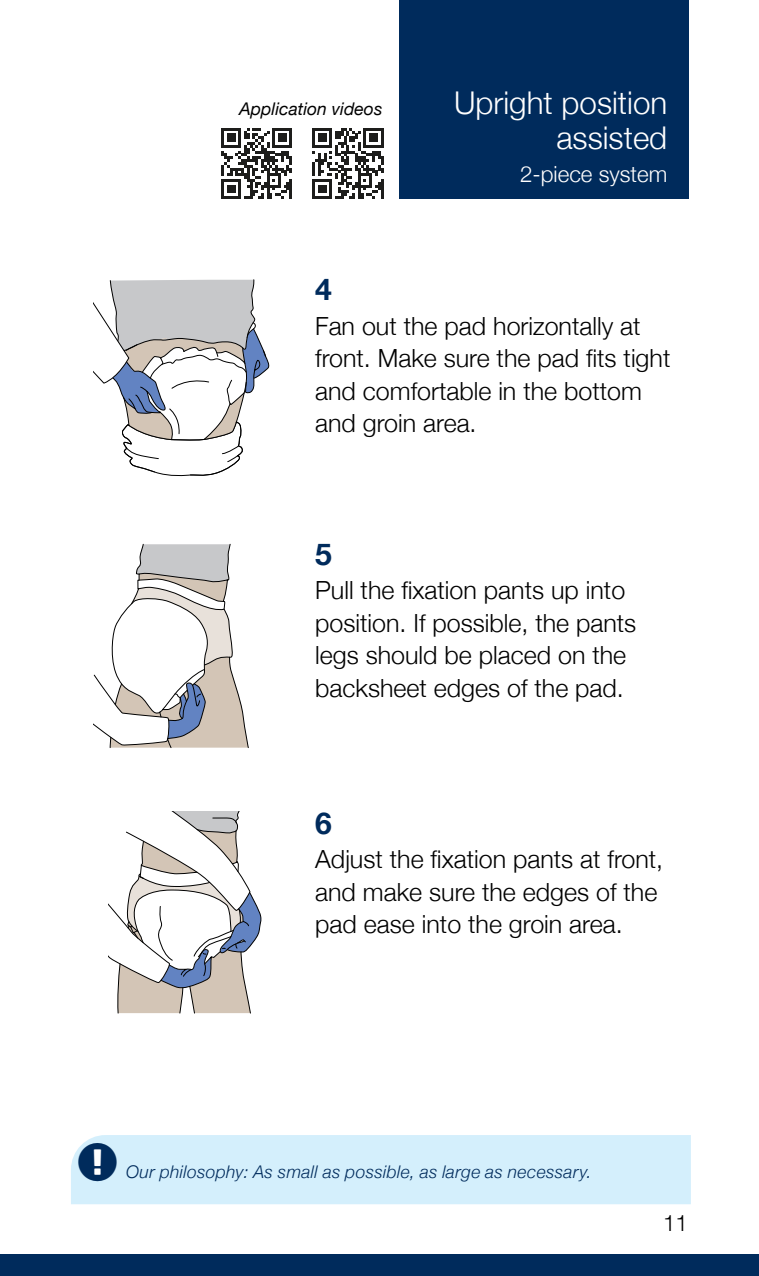
<style>
.page{position:relative;width:759px;height:1276px;background:#fff}
.page>*{position:absolute;margin:0;border:0;box-sizing:border-box;transform-origin:0 0}
.t1{font:300 31.25px/35px "Helvetica Neue";color:#fff;text-align:right}
.t2{font:700 30px "Helvetica Neue";color:#002b5c}
.t3{font:300 25px/32.5px "Helvetica Neue";color:#000}
.t4{font:300 22.5px "Helvetica Neue";color:#000}
.t5{font:300 22.25px "Helvetica Neue";color:#fff}
.t6{font:italic 300 17.5px "Helvetica Neue";letter-spacing:.02em;color:#002b5c}
.t7{font:italic 17.5px "Helvetica Neue";color:#000}
</style>
<div class="page">
<div style="left:0;top:1254px;width:758px;height:22px;background:#002b5c"></div>
<div style="left:399px;top:0;width:288px;height:199px;background:#002b5c"></div>
<div style="left:71px;top:1135px;width:619px;height:69px;background:#d4effc"></div>
<svg style="left:93px;top:279px;width:177px;height:198px"></svg>
<svg style="left:93px;top:544px;width:156px;height:204px"></svg>
<svg style="left:108px;top:811px;width:153px;height:202px"></svg>
<svg style="left:221px;top:128px;width:71px;height:71px"></svg>
<svg style="left:312px;top:128px;width:71px;height:71px"></svg>
<svg style="left:78px;top:1142px;width:39px;height:39px"></svg>
<p class="t7" style="left:239px;top:96px;width:145px">Application videos</p>
<p class="t1" style="left:454px;top:83px;width:215px">Upright position assisted</p>
<p class="t5" style="left:520px;top:156px;width:149px">2-piece system</p>
<p class="t2" style="left:315px;top:266px;width:18px">4</p>
<p class="t3" style="left:315px;top:308px;width:356px">Fan out the pad horizontally at front. Make sure the pad fits tight and comfortable in the bottom and groin area.</p>
<p class="t2" style="left:315px;top:531px;width:18px">5</p>
<p class="t3" style="left:315px;top:572px;width:322px">Pull the fixation pants up into position. If possible, the pants legs should be placed on the backsheet edges of the pad.</p>
<p class="t2" style="left:315px;top:799px;width:18px">6</p>
<p class="t3" style="left:315px;top:841px;width:349px">Adjust the fixation pants at front, and make sure the edges of the pad ease into the groin area.</p>
<p class="t6" style="left:126px;top:1158px;width:466px">Our philosophy: As small as possible, as large as necessary.</p>
<p class="t4" style="left:662px;top:1205px;width:27px">11</p>
</div>
